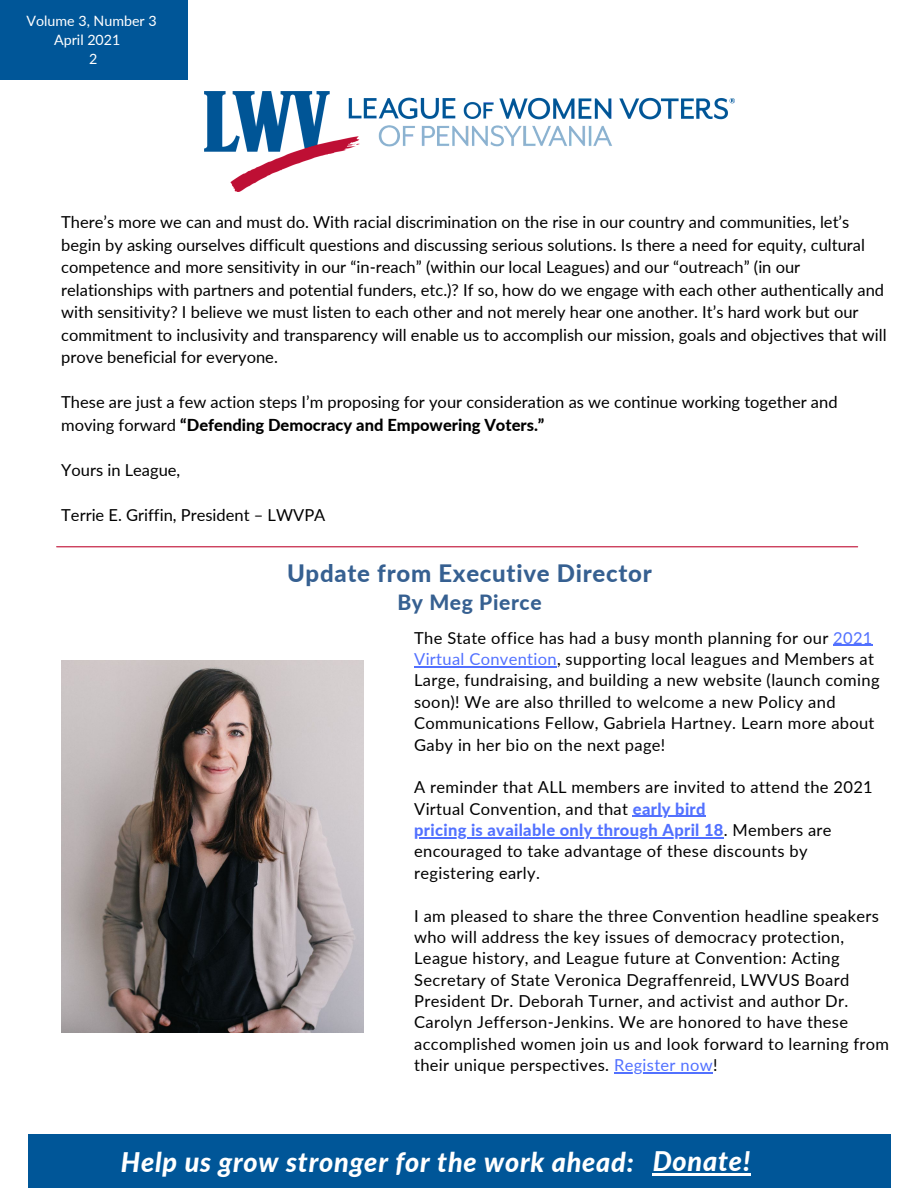
<style>
.page{position:relative;width:918px;height:1188px;background:#fff}
.page>*{position:absolute;margin:0;border:0;box-sizing:border-box;transform-origin:0 0}
.t1{font:italic 800 27px "Lato";letter-spacing:.03em;color:#fff}
.t2{font:800 24px "Lato";letter-spacing:.03em;color:#366091}
.t3{font:800 21px "Lato";letter-spacing:.03em;color:#366091}
.t4{font:16.5px/21.3px "Lato";letter-spacing:.02em;color:#000}
.t5{font:16.5px/22.5px "Lato";color:#000}
.t6{font:14.25px "Lato";color:#fff}
.s1{font-weight:800}
.s2{color:#5271ff}
.s3{font-weight:800;color:#5271ff}
</style>
<div class="page">
<div style="left:28px;top:1135px;width:863px;height:53px;background:#005698"></div>
<img style="left:205px;top:92px;width:530px;height:100px">
<div style="left:0;top:0;width:187px;height:80px;background:#005698"></div>
<hr style="left:833px;top:645px;width:40px;height:1px;background:#5271ff">
<hr style="left:414px;top:666px;width:143px;height:1px;background:#5271ff">
<hr style="left:633px;top:816px;width:73px;height:1px;background:#5271ff">
<hr style="left:414px;top:837px;width:310px;height:1px;background:#5271ff">
<hr style="left:614px;top:1072px;width:99px;height:1px;background:#5271ff">
<img style="left:61px;top:660px;width:303px;height:373px">
<hr style="left:653px;top:1173px;width:98px;height:3px;background:#fff">
<hr style="left:57px;top:546px;width:801px;height:1px;background:#c00f34">
<p class="t6" style="left:27px;top:11px;width:132px">Volume 3, Number 3</p>
<p class="t6" style="left:54px;top:31px;width:68px">April 2021</p>
<p class="t6" style="left:89px;top:50px;width:10px">2</p>
<p class="t5" style="left:61px;top:211px;width:827px">There’s more we can and must do. With racial discrimination on the rise in our country and communities, let’s begin by asking ourselves difficult questions and discussing serious solutions. Is there a need for equity, cultural competence and more sensitivity in our “in-reach” (within our local Leagues) and our “outreach” (in our relationships with partners and potential funders, etc.)? If so, how do we engage with each other authentically and with sensitivity? I believe we must listen to each other and not merely hear one another. It’s hard work but our commitment to inclusivity and transparency will enable us to accomplish our mission, goals and objectives that will prove beneficial for everyone.</p>
<p class="t5" style="left:61px;top:391px;width:778px">These are just a few action steps I’m proposing for your consideration as we continue working together and moving forward <span class="s1">“Defending Democracy and Empowering Voters.”</span></p>
<p class="t5" style="left:61px;top:458px;width:121px">Yours in League,</p>
<p class="t5" style="left:61px;top:503px;width:266px">Terrie E. Griffin, President – LWVPA</p>
<p class="t2" style="left:287px;top:558px;width:366px">Update from Executive Director</p>
<p class="t3" style="left:397px;top:589px;width:146px">By Meg Pierce</p>
<p class="t4" style="left:414px;top:627px;width:467px">The State office has had a busy month planning for our <span class="s2">2021<br>Virtual Convention</span>, supporting local leagues and Members at Large, fundraising, and building a new website (launch coming soon)! We are also thrilled to welcome a new Policy and Communications Fellow, Gabriela Hartney. Learn more about Gaby in her bio on the next page!</p>
<p class="t4" style="left:414px;top:776px;width:460px">A reminder that ALL members are invited to attend the 2021<br>Virtual Convention, and that <span class="s3">early bird</span></p>
<p class="t4" style="left:414px;top:819px;width:419px"><span class="s3">pricing is available only through April 18</span>. Members are encouraged to take advantage of these discounts by registering early.</p>
<p class="t4" style="left:414px;top:905px;width:477px">I am pleased to share the three Convention headline speakers who will address the key issues of democracy protection, League history, and League future at Convention: Acting Secretary of State Veronica Degraffenreid, LWVUS Board President Dr. Deborah Turner, and activist and author Dr.<br>Carolyn Jefferson-Jenkins. We are honored to have these accomplished women join us and look forward to learning from their unique perspectives. <span class="s2">Register now</span>!</p>
<p class="t1" style="left:121px;top:1146px;width:514px">Help us grow stronger for the work ahead:</p>
<p class="t1" style="left:653px;top:1144px;width:99px">Donate!</p>
</div>
